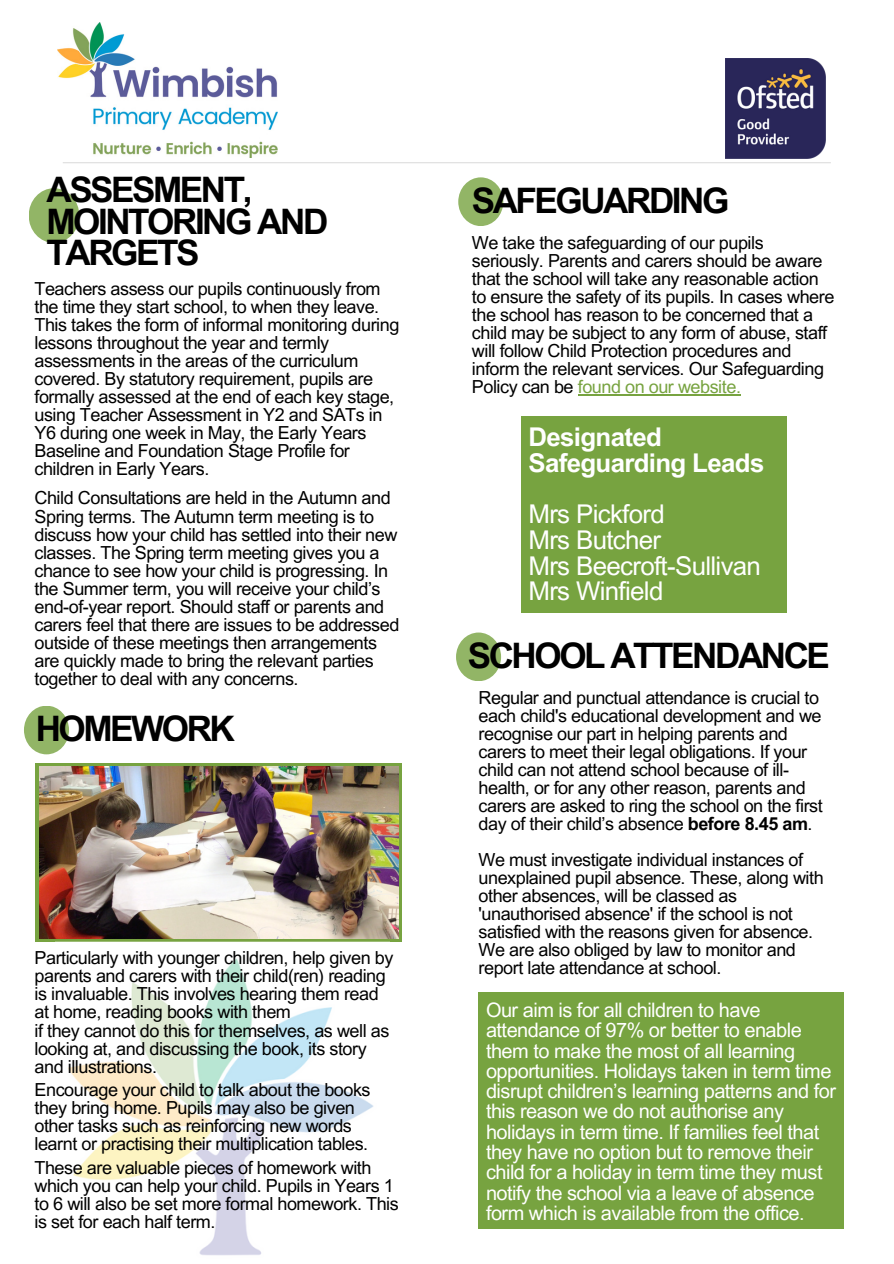
<style>
.page{position:relative;width:894px;height:1264px;background:#fff}
.page>*{position:absolute;margin:0;border:0;box-sizing:border-box;transform-origin:0 0}
.t1{font:700 35.1px/31.5px "Arial MT Pro";letter-spacing:-.07em;color:#000}
.t2{font:25.8px/25.8px "Arial MT Pro";letter-spacing:-.025em;color:#fff}
.t3{font:700 25.8px/25.8px "Arial MT Pro";letter-spacing:-.025em;color:#fff}
.t4{font:19.95px/20.2px "Arial MT Pro";letter-spacing:-.025em;color:#fff}
.t5{font:18px/18px "Arial MT Pro";letter-spacing:-.025em;color:#000}
.s1{color:#77a340}
.s2{font-weight:700}
</style>
<div class="page">
<hr style="left:63px;top:162px;width:767px;height:1px;background:#000">
<div style="left:24px;top:705px;width:45px;height:49px;background:#92b566;border-radius:50%"></div>
<div style="left:456px;top:632px;width:45px;height:49px;background:#92b566;border-radius:50%"></div>
<div style="left:478px;top:992px;width:365px;height:236px;background:#77a340"></div>
<div style="left:458px;top:177px;width:45px;height:49px;background:#92b566;border-radius:50%"></div>
<div style="left:36px;top:763px;width:365px;height:178px;background:#77a340"></div>
<img style="left:55px;top:941px;width:334px;height:315px">
<img style="left:725px;top:58px;width:100px;height:100px">
<img style="left:58px;top:23px;width:219px;height:135px">
<div style="left:29px;top:188px;width:50px;height:55px;background:#92b566;border-radius:50%"></div>
<img style="left:40px;top:766px;width:359px;height:173px">
<hr style="left:577px;top:394px;width:163px;height:1px;background:#77a340">
<div style="left:521px;top:416px;width:265px;height:196px;background:#77a340"></div>
<h1 class="t1" style="left:46px;top:179px;width:283px">ASSESMENT,<br>MOINTORING AND<br>TARGETS</h1>
<p class="t5" style="left:35px;top:281px;width:366px">Teachers assess our pupils continuously from the time they start school, to when they leave.<br>This takes the form of informal monitoring during lessons throughout the year and termly assessments in the areas of the curriculum covered. By statutory requirement, pupils are formally assessed at the end of each key stage, using Teacher Assessment in Y2 and SATs in Y6 during one week in May, the Early Years Baseline and Foundation Stage Profile for children in Early Years.</p>
<p class="t5" style="left:35px;top:491px;width:366px">Child Consultations are held in the Autumn and Spring terms. The Autumn term meeting is to discuss how your child has settled into their new classes. The Spring term meeting gives you a chance to see how your child is progressing. In the Summer term, you will receive your child’s end-of-year report. Should staff or parents and carers feel that there are issues to be addressed outside of these meetings then arrangements are quickly made to bring the relevant parties together to deal with any concerns.</p>
<h1 class="t1" style="left:36px;top:717px;width:201px">HOMEWORK</h1>
<p class="t5" style="left:35px;top:951px;width:360px">Particularly with younger children, help given by parents and carers with their child(ren) reading is invaluable. This involves hearing them read at home, reading books with them<br>if they cannot do this for themselves, as well as looking at, and discussing the book, its story and illustrations.</p>
<p class="t5" style="left:35px;top:1082px;width:337px">Encourage your child to talk about the books they bring home. Pupils may also be given other tasks such as reinforcing new words learnt or practising their multiplication tables.</p>
<p class="t5" style="left:35px;top:1160px;width:365px">These are valuable pieces of homework with which you can help your child. Pupils in Years 1 to 6 will also be set more formal homework. This is set for each half term.</p>
<h1 class="t1" style="left:471px;top:189px;width:259px">SAFEGUARDING</h1>
<p class="t5" style="left:472px;top:236px;width:364px">We take the safeguarding of our pupils seriously. Parents and carers should be aware that the school will take any reasonable action to ensure the safety of its pupils. In cases where the school has reason to be concerned that a child may be subject to any form of abuse, staff will follow Child Protection procedures and inform the relevant services. Our Safeguarding Policy can be <span class="s1">found on our website.</span></p>
<h2 class="t3" style="left:528px;top:427px;width:237px">Designated<br>Safeguarding Leads</h2>
<h2 class="t2" style="left:528px;top:504px;width:234px">Mrs Pickford<br>Mrs Butcher<br>Mrs Beecroft-Sullivan<br>Mrs Winfield</h2>
<h1 class="t1" style="left:467px;top:644px;width:364px">SCHOOL ATTENDANCE</h1>
<p class="t5" style="left:478px;top:691px;width:346px">Regular and punctual attendance is crucial to each child's educational development and we recognise our part in helping parents and carers to meet their legal obligations. If your child can not attend school because of ill&shy;health, or for any other reason, parents and carers are asked to ring the school on the first day of their child’s absence <span class="s2">before 8.45 am</span>.</p>
<p class="t5" style="left:478px;top:853px;width:346px">We must investigate individual instances of unexplained pupil absence. These, along with other absences, will be classed as 'unauthorised absence' if the school is not satisfied with the reasons given for absence.<br>We are also obliged by law to monitor and report late attendance at school.</p>
<p class="t4" style="left:486px;top:1002px;width:351px">Our aim is for all children to have attendance of 97% or better to enable them to make the most of all learning opportunities. Holidays taken in term time disrupt children’s learning patterns and for this reason we do not authorise any holidays in term time. If families feel that they have no option but to remove their child for a holiday in term time they must notify the school via a leave of absence form which is available from the office.</p>
</div>
